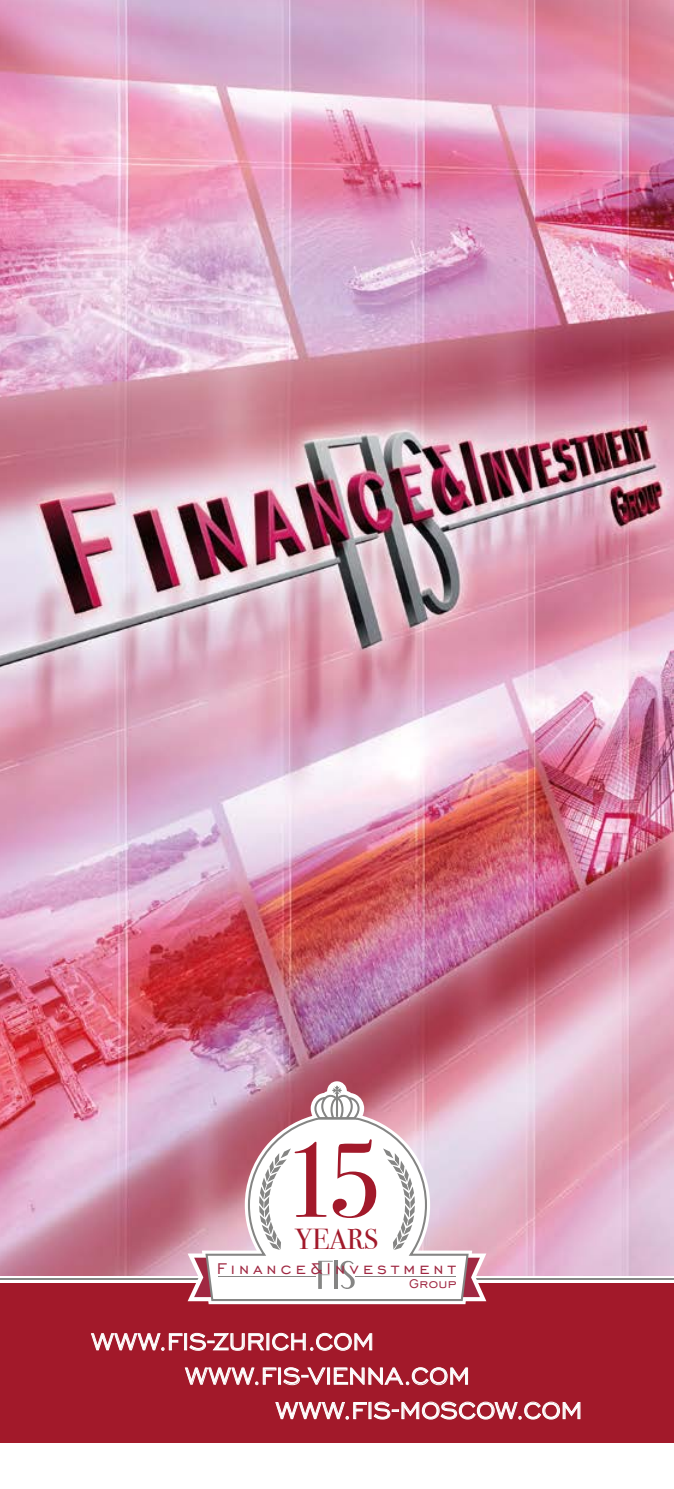
<style>
.page{position:relative;width:674px;height:1489px;background:#fff}
.page>*{position:absolute;margin:0;border:0;box-sizing:border-box;transform-origin:0 0}
.t1{font:105.25px "Bodoni Svty Two ITCTT";color:#a2192a}
.t2{font:30px "Engravers Gothic BT";color:#fff}
.t3{font:28.75px "Bodoni Svty Two ITCTT";color:#a2192a}
.t4{font:20px "Engravers Gothic BT";letter-spacing:.21em;color:#a02842}
.t5{font:16.25px "Engravers Gothic BT";letter-spacing:.025em;color:#a02842}
</style>
<div class="page">
<img style="left:0;top:0;width:673px;height:1275px">
<div style="left:0;top:1281px;width:673px;height:161px;background:#a2192a"></div>
<svg style="left:91px;top:1333px;width:92px;height:18px"></svg>
<div style="left:184px;top:1332px;width:3px;height:18px;border:1px solid #fff"></div>
<svg style="left:189px;top:1332px;width:75px;height:18px"></svg>
<svg style="left:272px;top:1332px;width:100px;height:19px"></svg>
<svg style="left:184px;top:1367px;width:142px;height:18px"></svg>
<div style="left:327px;top:1367px;width:3px;height:17px;border:1px solid #fff"></div>
<svg style="left:333px;top:1367px;width:135px;height:18px"></svg>
<svg style="left:275px;top:1402px;width:92px;height:17px"></svg>
<svg style="left:373px;top:1401px;width:207px;height:18px"></svg>
<svg style="left:0;top:1275px;width:673px;height:7px"></svg>
<hr style="left:0;top:1277px;width:673px;height:2px;background:#858584">
<svg style="left:327px;top:1081px;width:19px;height:19px"></svg>
<svg style="left:187px;top:1090px;width:299px;height:213px;background:#d5a2b4"></svg>
<svg style="left:469px;top:1257px;width:10px;height:39px"></svg>
<svg style="left:194px;top:1257px;width:10px;height:39px"></svg>
<svg style="left:204px;top:1114px;width:265px;height:187px"></svg>
<svg style="left:318px;top:1260px;width:14px;height:28px"></svg>
<hr style="left:334px;top:1260px;width:4px;height:28px;background:#858584">
<svg style="left:340px;top:1260px;width:15px;height:28px"></svg>
<hr style="left:218px;top:1276px;width:98px;height:1px;background:#858584">
<hr style="left:355px;top:1276px;width:100px;height:1px;background:#858584">
<svg style="left:383px;top:1148px;width:31px;height:101px"></svg>
<svg style="left:259px;top:1148px;width:32px;height:101px"></svg>
<svg style="left:314px;top:1085px;width:45px;height:34px"></svg>
<h1 class="t1" style="left:282px;top:1094px;width:102px">15</h1>
<p class="t3" style="left:295px;top:1215px;width:84px">YEARS</p>
<p class="t4" style="left:217px;top:1257px;width:240px">Finance&amp;Investment</p>
<p class="t5" style="left:409px;top:1273px;width:49px">Group</p>
<p class="t2" style="left:92px;top:1324px;width:284px">WWW.FIS-ZURICH.COM</p>
<p class="t2" style="left:185px;top:1359px;width:285px">WWW.FIS-VIENNA.COM</p>
<p class="t2" style="left:276px;top:1393px;width:307px">WWW.FIS-MOSCOW.COM</p>
</div>
